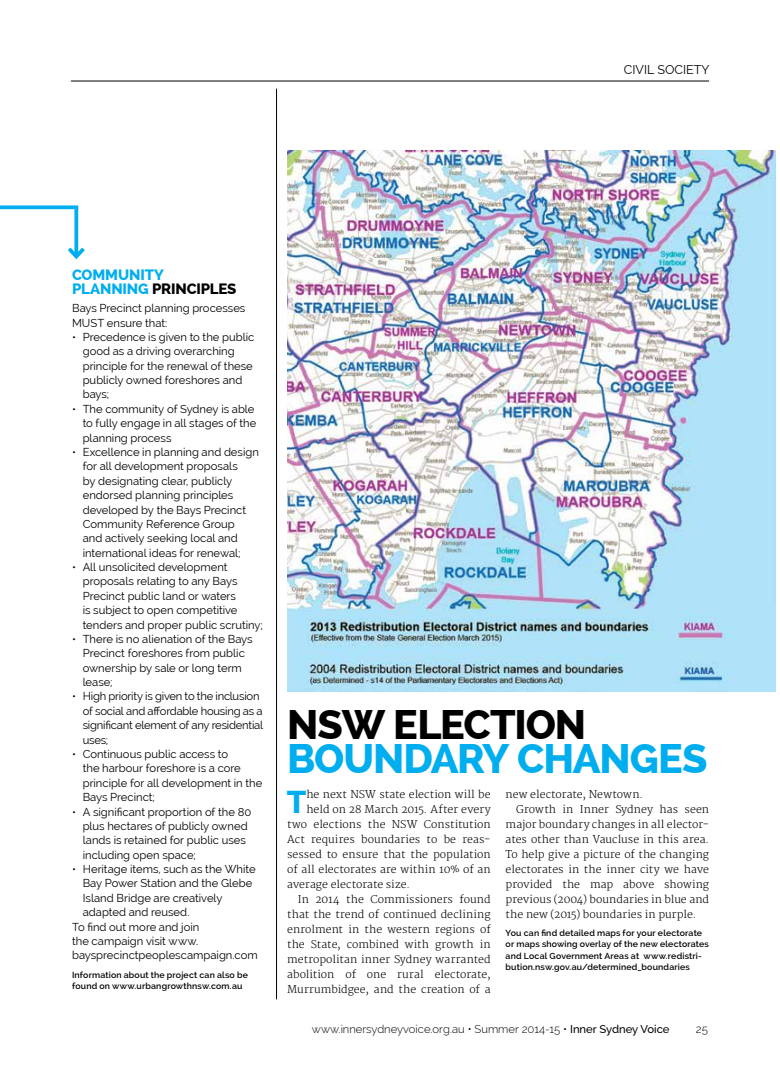
<style>
.page{position:relative;width:780px;height:1088px;background:#fff}
.page>*{position:absolute;margin:0;border:0;box-sizing:border-box;transform-origin:0 0}
.t1{font:800 41.25px "Raleway";letter-spacing:-.03em;color:#00aeef}
.t2{font:800 41.25px "Raleway";letter-spacing:-.03em;color:#000}
.t3{font:800 31.62px "Raleway";color:#00aeef}
.t4{font:800 15px "Raleway";color:#00aeef}
.t5{font:800 15px "Raleway";letter-spacing:-.02em;color:#000}
.t6{font:12.5px "Raleway";color:#000}
.t7{font:11.25px/14.4px "Raleway";color:#000}
.t8{font:11.25px/14.4px "Raleway";letter-spacing:-.02em;color:#000}
.t9{font:300 11.25px "Raleway";color:#000}
.t10{font:300 10.5px "Merriweather";color:#000}
.t11{font:600 8.75px/11.2px "Raleway";letter-spacing:.02em;color:#000}
.s1{color:#00aeef}
.s2{font-weight:500}
</style>
<div class="page">
<hr style="left:71px;top:81px;width:638px;height:1px;background:#000">
<img style="left:287px;top:151px;width:488px;height:541px">
<hr style="left:276px;top:89px;width:1px;height:910px;background:#000">
<svg style="left:0;top:205px;width:78px;height:4px"></svg>
<svg style="left:74px;top:207px;width:4px;height:37px"></svg>
<svg style="left:68px;top:244px;width:17px;height:16px"></svg>
<p class="t6" style="left:624px;top:62px;width:59px">civil society</p>
<h3 class="t4" style="left:72px;top:266px;width:13px">COMM</h3>
<h3 class="t4" style="left:118px;top:266px;width:21px">UNITY</h3>
<h3 class="t4" style="left:72px;top:280px;width:29px">PLANNIN</h3>
<h3 class="t5" style="left:138px;top:280px;width:41px"><span class="s1">G</span> PRINCI</h3>
<h3 class="t5" style="left:201px;top:280px;width:37px">PLES</h3>
<p class="t7" style="left:72px;top:301px;width:175px">Bays Precinct planning processes<br>MUST ensure that:</p>
<p class="t7" style="left:83px;top:330px;width:173px;text-indent:-11px">• Precedence is given to the public good as a driving overarching principle for the renewal of these publicly owned foreshores and bays;</p>
<p class="t7" style="left:83px;top:402px;width:175px;text-indent:-11px">• The community of Sydney is able to fully engage in all stages of the planning process</p>
<p class="t7" style="left:83px;top:445px;width:178px;text-indent:-11px">• Excellence in planning and design for all development proposals<br>by designating clear, publicly endorsed planning principles developed by the Bays Precinct<br>Community Reference Group<br>and actively seeking local and international ideas for renewal;</p>
<p class="t7" style="left:83px;top:560px;width:182px;text-indent:-11px">• All unsolicited development proposals relating to any Bays<br>Precinct public land or waters<br>is subject to open competitive tenders and proper public scrutiny;</p>
<p class="t7" style="left:83px;top:632px;width:171px;text-indent:-11px">• There is no alienation of the Bays<br>Precinct foreshores from public ownership by sale or long term lease;</p>
<p class="t8" style="left:83px;top:689px;width:182px;text-indent:-11px">• H igh priority is given to the inclusion of social and affordable housing as a significant element of any residential uses;</p>
<p class="t7" style="left:83px;top:747px;width:181px;text-indent:-11px">• Continuous public access to<br>the harbour foreshore is a core principle for all development in the<br>Bays Precinct;</p>
<p class="t7" style="left:83px;top:804px;width:170px;text-indent:-11px">• A significant proportion of the 80 plus hectares of publicly owned lands is retained for public uses including open space;</p>
<p class="t7" style="left:72px;top:862px;width:185px">• H eritage items, such as the White</p>
<p class="t7" style="left:83px;top:876px;width:171px">Bay Power Station and the Glebe</p>
<p class="t7" style="left:83px;top:890px;width:141px">Island Bridge are creatively</p>
<p class="t7" style="left:83px;top:905px;width:108px">adapted and reused.</p>
<p class="t7" style="left:72px;top:919px;width:129px">To find out more and join</p>
<p class="t7" style="left:72px;top:934px;width:127px">the campaign visit www.</p>
<p class="t7" style="left:72px;top:948px;width:187px">baysprecinctpeoplescampaign.com</p>
<p class="t11" style="left:72px;top:969px;width:177px">I nformation about the project can also be found on www.urbangrowthnsw.com.au</p>
<h1 class="t2" style="left:287px;top:701px;width:300px">NSW ELECTION</h1>
<h1 class="t1" style="left:287px;top:735px;width:420px">BOUNDARY CHANGES</h1>
<h2 class="t3" style="left:287px;top:784px;width:20px">T</h2>
<p class="t10" style="left:306px;top:788px;width:186px">he next NSW state election will be</p>
<p class="t10" style="left:306px;top:803px;width:186px">held on 28 March 2015. After every</p>
<p class="t10" style="left:287px;top:818px;width:205px">two elections the NSW Constitution</p>
<p class="t10" style="left:287px;top:833px;width:205px">Act requires boundaries to be reas-</p>
<p class="t10" style="left:287px;top:848px;width:205px">sessed to ensure that the population</p>
<p class="t10" style="left:287px;top:863px;width:205px">of all electorates are within 10% of an</p>
<p class="t10" style="left:287px;top:878px;width:124px">average electorate size.</p>
<p class="t10" style="left:298px;top:893px;width:194px">In 2014 the Commissioners found</p>
<p class="t10" style="left:287px;top:908px;width:205px">that the trend of continued declining</p>
<p class="t10" style="left:287px;top:923px;width:205px">enrolment in the western regions of</p>
<p class="t10" style="left:287px;top:938px;width:205px">the State, combined with growth in</p>
<p class="t10" style="left:287px;top:953px;width:205px">metropolitan inner Sydney warranted</p>
<p class="t10" style="left:287px;top:968px;width:205px">abolition of one rural electorate,</p>
<p class="t10" style="left:287px;top:983px;width:205px">Murrumbidgee, and the creation of a</p>
<p class="t10" style="left:505px;top:788px;width:139px">new electorate, Newtown.</p>
<p class="t10" style="left:516px;top:803px;width:194px">Growth in Inner Sydney has seen</p>
<p class="t10" style="left:505px;top:818px;width:205px">major boundary changes in all elector-</p>
<p class="t10" style="left:505px;top:833px;width:205px">ates other than Vaucluse in this area.</p>
<p class="t10" style="left:505px;top:848px;width:205px">To help give a picture of the changing</p>
<p class="t10" style="left:505px;top:863px;width:205px">electorates in the inner city we have</p>
<p class="t10" style="left:505px;top:878px;width:205px">provided the map above showing</p>
<p class="t10" style="left:505px;top:893px;width:205px">previous (2004) boundaries in blue and</p>
<p class="t10" style="left:505px;top:908px;width:192px">the new (2015) boundaries in purple.</p>
<p class="t11" style="left:505px;top:927px;width:205px">You can find detailed maps for your electorate or maps showing overlay of the new electorates and Local Government Areas at www.redistri&shy;bution.nsw.gov.au/determined_boundaries</p>
<p class="t9" style="left:312px;top:1022px;width:359px">www.innersydneyvoice.org.au • Summer 2014-15 • <span class="s2">Inner Sydney Voice</span></p>
<p class="t9" style="left:695px;top:1022px;width:14px">25</p>
</div>
